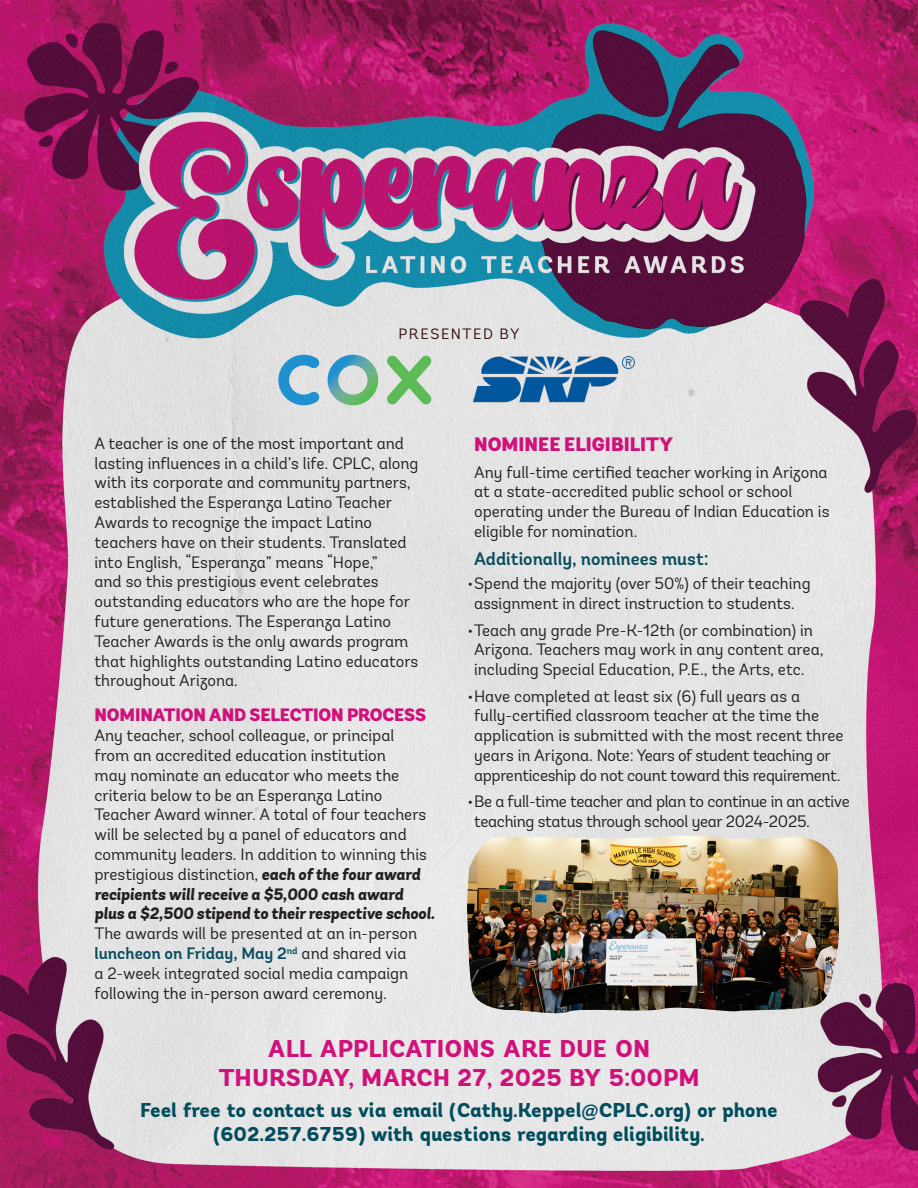
<style>
.page{position:relative;width:918px;height:1188px;background:#fff}
.page>*{position:absolute;margin:0;border:0;box-sizing:border-box;transform-origin:0 0}
.t1{font:800 24.3px/29.1px "Andes";letter-spacing:-.015em;color:#d0117a;text-align:center}
.t2{font:800 19.95px/24px "Andes";letter-spacing:-.005em;color:#014d5e;text-align:center}
.t3{font:900 19.5px "Andes";color:#d0117a}
.t4{font:900 18px "Andes";letter-spacing:-.01em;color:#d0117a}
.t5{font:600 18px "Andes";color:#084d5e}
.t6{font:16.5px/19.8px "Andes";color:#231f20}
.t7{font:16.5px/19.8px "Andes";letter-spacing:-.02em;color:#231f20}
.t8{font:15px "Andes";letter-spacing:.1em;color:#32100d}
.s1{font-weight:800;font-style:italic}
.s2{font-weight:600;color:#084d5e}
</style>
<div class="page">
<img style="left:0;top:0;width:918px;height:1188px">
<svg style="left:386px;top:355px;width:45px;height:50px;background:#9dce9b"></svg>
<svg style="left:328px;top:355px;width:50px;height:50px;background:#95c3bb"></svg>
<svg style="left:278px;top:355px;width:42px;height:50px;background:#86bbd9"></svg>
<img style="left:469px;top:355px;width:171px;height:50px">
<img style="left:467px;top:836px;width:372px;height:178px">
<p class="t8" style="left:398px;top:325px;width:123px">PRESENTED BY</p>
<p class="t6" style="left:94px;top:433px;width:326px">A teacher is one of the most important and lasting influences in a child’s life. CPLC, along with its corporate and community partners, established the Esperanza Latino Teacher Awards to recognize the impact Latino teachers have on their students. Translated into English, “Esperanza” means “Hope,”<br>and so this prestigious event celebrates outstanding educators who are the hope for future generations. The Esperanza Latino Teacher Awards is the only awards program that highlights outstanding Latino educators throughout Arizona.</p>
<p class="t4" style="left:94px;top:703px;width:333px">NOMINATION AND SELECTION PROCESS</p>
<p class="t6" style="left:94px;top:726px;width:342px">Any teacher, school colleague, or principal<br>from an accredited education institution<br>may nominate an educator who meets the criteria below to be an Esperanza Latino Teacher Award winner. A total of four teachers will be selected by a panel of educators and community leaders. In addition to winning this prestigious distinction, <span class="s1">each of the four award recipients will receive a $5,000 cash award plus a $2,500 stipend to their respective school.</span></p>
<p class="t6" style="left:94px;top:924px;width:324px">The awards will be presented at an in-person <span class="s2">luncheon on Friday, May 2</span><sup>nd</sup> and shared via a 2-week integrated social media campaign following the in-person award ceremony.</p>
<p class="t3" style="left:474px;top:432px;width:200px">NOMINEE ELIGIBILITY</p>
<p class="t6" style="left:474px;top:462px;width:357px">Any full-time certified teacher working in Arizona at a state-accredited public school or school operating under the Bureau of Indian Education is eligible for nomination.</p>
<p class="t5" style="left:474px;top:548px;width:236px">Additionally, nominees must:</p>
<p class="t6" style="left:467px;top:574px;width:345px;text-align:center">•Spend the majority (over 50%) of their teaching assignment in direct instruction to students.</p>
<p class="t6" style="left:474px;top:620px;width:351px;text-indent:-7px">•Teach any grade Pre-K-12th (or combination) in<br>Arizona. Teachers may work in any content area, including Special Education, P.E., the Arts, etc.</p>
<p class="t6" style="left:474px;top:686px;width:371px;text-indent:-7px">•Have completed at least six (6) full years as a fully-certified classroom teacher at the time the application is submitted with the most recent three years in Arizona. Note: Years of student teaching or apprenticeship do not count toward this requirement.</p>
<p class="t7" style="left:474px;top:792px;width:377px;text-indent:-7px">•Be a full-time teacher and plan to continue in an active teaching status through school year 2024-2025.</p>
<h1 class="t1" style="left:218px;top:1035px;width:483px">ALL APPLICATIONS ARE DUE ON<br>THURSDAY, MARCH 27, 2025 BY 5:00PM</h1>
<p class="t2" style="left:140px;top:1098px;width:639px">Feel free to contact us via email (Cathy.Keppel@CPLC.org) or phone (602.257.6759) with questions regarding eligibility.</p>
</div>
